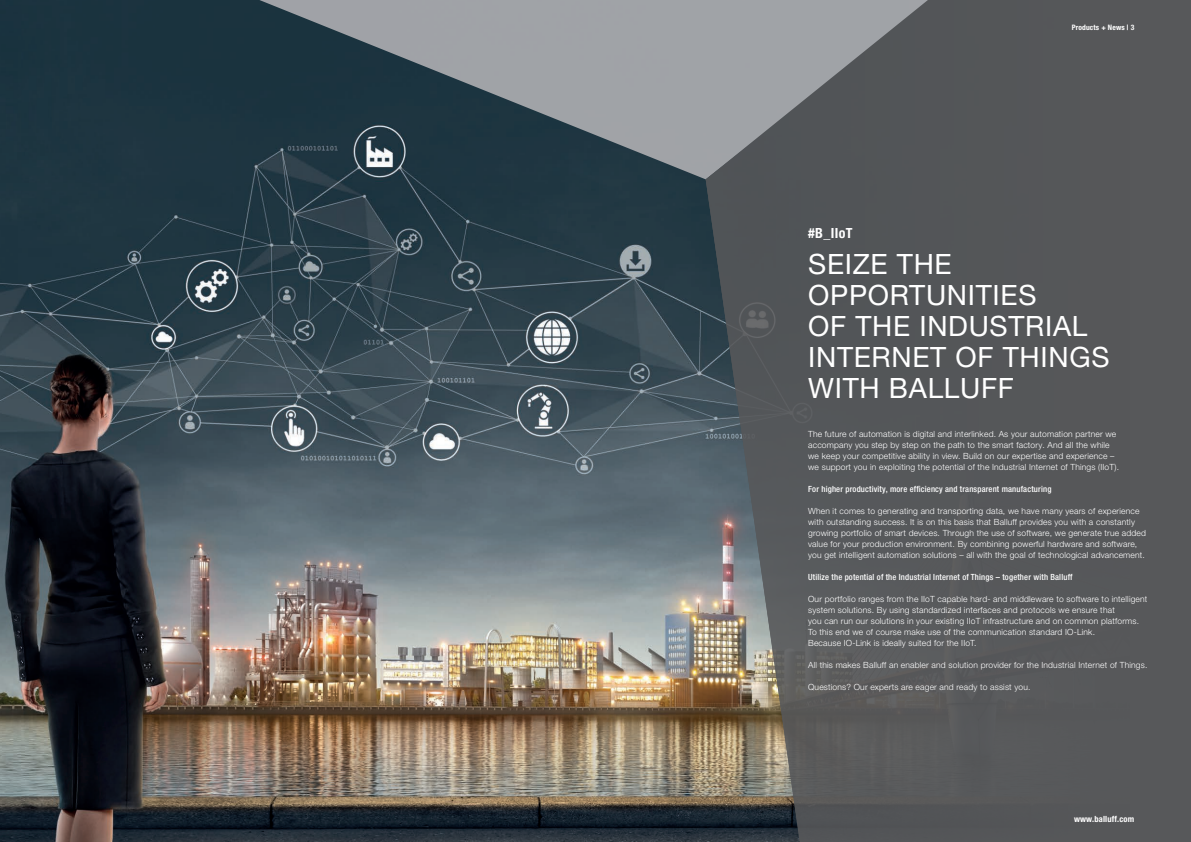
<style>
.page{position:relative;width:1191px;height:842px;background:#fff}
.page>*{position:absolute;margin:0;border:0;box-sizing:border-box;transform-origin:0 0}
._01_Hl_28{font:28px/31px "Helvetica Neue LT Pro";letter-spacing:.025em;color:#fff}
._01_Overline_BoldCon{font:700 condensed 14px "Helvetica Neue LT Pro";color:#fff}
._04_copy_light_8_5_1{font:300 8.5px/11px "Helvetica Neue LT Pro";letter-spacing:.02em;color:#fff}
._04_copy_light_8_5_1-2{font:500 condensed 8.5px "Helvetica Neue LT Pro";letter-spacing:.02em;color:#fff}
.Website-Verweis_H67{font:700 condensed 8.5px "Helvetica Neue LT Pro";letter-spacing:.02em;color:#fff}
.Page_right_white_H77{font:700 condensed 7.5px "Helvetica Neue LT Pro";letter-spacing:.02em;color:#fff}
</style>
<div class="page">
<img style="left:0;top:179px;width:705px;height:663px">
<svg style="left:0;top:0;width:705px;height:179px;background:#475861"></svg>
<div style="left:1142px;top:0;width:49px;height:842px;background:#57585a"></div>
<img style="left:705px;top:0;width:437px;height:842px">
<p class="Page_right_white_H77" style="left:1071px;top:23px;width:64px">Products + News | 3</p>
<p class="_01_Overline_BoldCon" style="left:808px;top:224px;width:46px">#B_IIoT</p>
<p class="_01_Hl_28" style="left:808px;top:248px;width:303px">SEIZE THE<br>OPPORTUNITIES<br>OF THE INDUSTRIAL<br>INTERNET OF THINGS<br>WITH BALLUFF</p>
<p class="_04_copy_light_8_5_1" style="left:808px;top:428px;width:312px">The future of automation is digital and interlinked. As your automation partner we accompany you step by step on the path to the smart factory. And all the while we keep your competitive ability in view. Build on our expertise and experience – we support you in exploiting the potential of the Industrial Internet of Things (IIoT).</p>
<p class="_04_copy_light_8_5_1-2" style="left:808px;top:484px;width:245px">For higher productivity, more efficiency and transparent manufacturing</p>
<p class="_04_copy_light_8_5_1" style="left:808px;top:505px;width:339px">When it comes to generating and transporting data, we have many years of experience with outstanding success. It is on this basis that Balluff provides you with a constantly growing portfolio of smart devices. Through the use of software, we generate true added value for your production environment. By combining powerful hardware and software, you get intelligent automation solutions – all with the goal of technological advancement.</p>
<p class="_04_copy_light_8_5_1-2" style="left:808px;top:572px;width:266px">Utilize the potential of the Industrial Internet of Things – together with Balluff</p>
<p class="_04_copy_light_8_5_1" style="left:808px;top:593px;width:341px">Our portfolio ranges from the IIoT capable hard- and middleware to software to intelligent system solutions. By using standardized interfaces and protocols we ensure that<br>you can run our solutions in your existing IIoT infrastructure and on common platforms.<br>To this end we of course make use of the communication standard IO-Link.<br>Because IO-Link is ideally suited for the IIoT.</p>
<p class="_04_copy_light_8_5_1" style="left:808px;top:659px;width:341px">All this makes Balluff an enabler and solution provider for the Industrial Internet of Things.</p>
<p class="_04_copy_light_8_5_1" style="left:808px;top:681px;width:224px">Questions? Our experts are eager and ready to assist you.</p>
<p class="Website-Verweis_H67" style="left:1074px;top:814px;width:62px">www.balluff.com</p>
</div>
